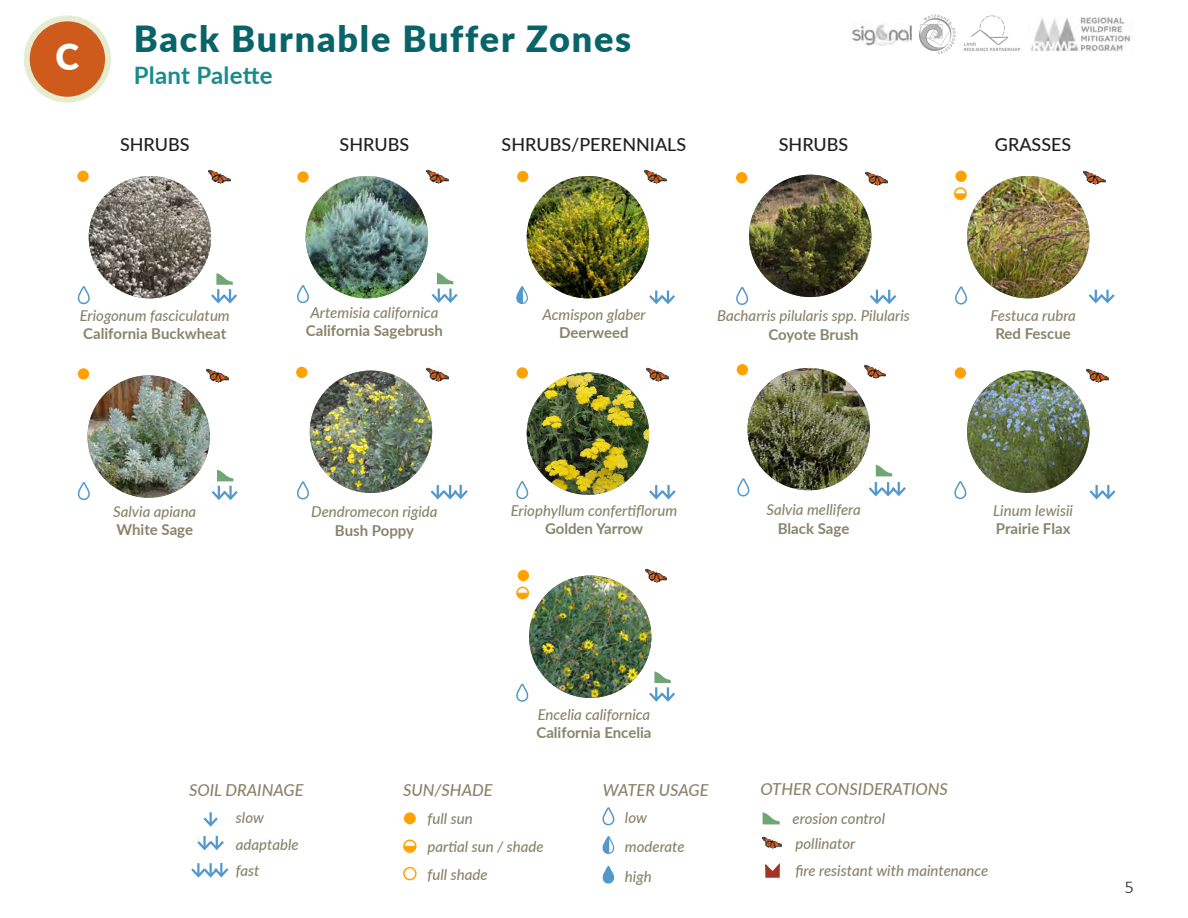
<style>
.page{position:relative;width:1188px;height:918px;background:#fff}
.page>*{position:absolute;margin:0;border:0;box-sizing:border-box;transform-origin:0 0}
.t1{font:900 36px "Lato";letter-spacing:.05em;color:#09646a}
.t2{font:900 36px "Lato";color:#fff}
.t3{font:700 24px "Lato";letter-spacing:.01em;color:#158d8c}
.t4{font:500 18px "Lato";color:#231f20}
.t5{font:300 18px "Calibri";color:#231f20}
.t6{font:italic 500 16.5px "Lato";color:#8a836b}
.t7{font:italic 500 15px "Lato";color:#8a836b}
.t8{font:700 15px "Lato";color:#8a836b}
</style>
<div class="page">
<svg style="left:24px;top:15px;width:87px;height:88px;background:#e6eacf"></svg>
<div style="left:30px;top:21px;width:75px;height:76px;background:#ce5b1c;border-radius:50%"></div>
<img style="left:919px;top:15px;width:36px;height:39px">
<img style="left:964px;top:15px;width:56px;height:36px">
<img style="left:1030px;top:18px;width:101px;height:33px">
<img style="left:851px;top:23px;width:61px;height:22px">
<img style="left:427px;top:367px;width:22px;height:14px">
<img style="left:208px;top:170px;width:22px;height:14px">
<img style="left:647px;top:367px;width:22px;height:14px">
<img style="left:1086px;top:368px;width:22px;height:14px">
<img style="left:310px;top:371px;width:122px;height:122px;border-radius:61px">
<svg style="left:1088px;top:290px;width:27px;height:14px"></svg>
<img style="left:426px;top:170px;width:22px;height:9px">
<svg style="left:429px;top:179px;width:19px;height:5px"></svg>
<img style="left:644px;top:170px;width:22px;height:14px">
<img style="left:1083px;top:171px;width:22px;height:14px">
<img style="left:207px;top:368px;width:22px;height:14px">
<img style="left:645px;top:568px;width:22px;height:14px">
<img style="left:866px;top:171px;width:22px;height:14px">
<svg style="left:763px;top:812px;width:17px;height:12px"></svg>
<div style="left:404px;top:812px;width:12px;height:12px;background:#ffa200;border-radius:50%"></div>
<div style="left:403px;top:867px;width:14px;height:13px;border:2px solid #ffa200;border-radius:50%"></div>
<div style="left:403px;top:840px;width:14px;height:13px;border:2px solid #ffa200;border-radius:50%"></div>
<svg style="left:404px;top:846px;width:11px;height:6px"></svg>
<svg style="left:763px;top:837px;width:18px;height:12px"></svg>
<svg style="left:203px;top:812px;width:15px;height:15px"></svg>
<svg style="left:191px;top:863px;width:38px;height:15px"></svg>
<svg style="left:197px;top:836px;width:27px;height:15px"></svg>
<svg style="left:602px;top:807px;width:13px;height:19px"></svg>
<svg style="left:603px;top:866px;width:11px;height:17px"></svg>
<svg style="left:602px;top:836px;width:13px;height:18px"></svg>
<svg style="left:77px;top:286px;width:13px;height:19px"></svg>
<svg style="left:516px;top:683px;width:13px;height:19px"></svg>
<svg style="left:955px;top:286px;width:13px;height:19px"></svg>
<svg style="left:765px;top:863px;width:15px;height:15px"></svg>
<div style="left:297px;top:171px;width:12px;height:12px;background:#ffa200;border-radius:50%"></div>
<svg style="left:870px;top:290px;width:27px;height:14px"></svg>
<div style="left:517px;top:367px;width:11px;height:12px;background:#ffa200;border-radius:50%"></div>
<div style="left:518px;top:570px;width:11px;height:11px;background:#ffa200;border-radius:50%"></div>
<div style="left:516px;top:587px;width:13px;height:12px;border:2px solid #ffa200;border-radius:50%"></div>
<svg style="left:517px;top:593px;width:11px;height:5px"></svg>
<div style="left:77px;top:171px;width:12px;height:11px;background:#ffa200;border-radius:50%"></div>
<svg style="left:211px;top:273px;width:26px;height:31px"></svg>
<svg style="left:77px;top:482px;width:13px;height:19px"></svg>
<div style="left:78px;top:368px;width:11px;height:12px;background:#ffa200;border-radius:50%"></div>
<svg style="left:297px;top:285px;width:12px;height:19px"></svg>
<svg style="left:297px;top:481px;width:12px;height:19px"></svg>
<div style="left:736px;top:172px;width:11px;height:11px;background:#ffa200;border-radius:50%"></div>
<svg style="left:516px;top:286px;width:12px;height:18px"></svg>
<svg style="left:649px;top:290px;width:26px;height:15px"></svg>
<svg style="left:516px;top:481px;width:13px;height:19px"></svg>
<img style="left:749px;top:175px;width:122px;height:122px;border-radius:61px">
<div style="left:955px;top:367px;width:11px;height:12px;background:#ffa200;border-radius:50%"></div>
<svg style="left:954px;top:481px;width:13px;height:19px"></svg>
<svg style="left:1089px;top:485px;width:27px;height:15px"></svg>
<img style="left:306px;top:176px;width:122px;height:122px;border-radius:61px">
<img style="left:87px;top:375px;width:123px;height:123px;border-radius:61px">
<img style="left:748px;top:368px;width:122px;height:122px;border-radius:61px">
<img style="left:89px;top:176px;width:122px;height:122px;border-radius:61px">
<img style="left:527px;top:176px;width:122px;height:122px;border-radius:61px">
<img style="left:527px;top:372px;width:122px;height:123px;border-radius:61px">
<img style="left:967px;top:176px;width:122px;height:122px;border-radius:61px">
<img style="left:967px;top:371px;width:122px;height:122px;border-radius:61px">
<svg style="left:211px;top:470px;width:27px;height:30px"></svg>
<svg style="left:737px;top:478px;width:13px;height:19px"></svg>
<div style="left:737px;top:364px;width:11px;height:11px;background:#ffa200;border-radius:50%"></div>
<svg style="left:868px;top:482px;width:38px;height:15px"></svg>
<svg style="left:876px;top:465px;width:16px;height:11px"></svg>
<img style="left:864px;top:365px;width:22px;height:14px">
<svg style="left:431px;top:273px;width:27px;height:30px"></svg>
<div style="left:296px;top:367px;width:11px;height:11px;background:#ffa200;border-radius:50%"></div>
<svg style="left:430px;top:485px;width:38px;height:15px"></svg>
<div style="left:955px;top:171px;width:12px;height:11px;background:#ffa200;border-radius:50%"></div>
<div style="left:954px;top:187px;width:13px;height:13px;border:2px solid #ffa200;border-radius:50%"></div>
<svg style="left:955px;top:193px;width:11px;height:6px"></svg>
<div style="left:517px;top:171px;width:11px;height:11px;background:#ffa200;border-radius:50%"></div>
<svg style="left:649px;top:485px;width:27px;height:15px"></svg>
<svg style="left:736px;top:287px;width:13px;height:18px"></svg>
<img style="left:529px;top:576px;width:122px;height:122px;border-radius:61px">
<svg style="left:649px;top:671px;width:26px;height:31px"></svg>
<p class="t2" style="left:56px;top:29px;width:25px">C</p>
<h1 class="t1" style="left:134px;top:11px;width:499px">Back Burnable Buffer Zones</h1>
<h2 class="t3" style="left:134px;top:58px;width:140px">Plant Palette</h2>
<p class="t4" style="left:120px;top:132px;width:71px">SHRUBS</p>
<p class="t4" style="left:340px;top:132px;width:71px">SHRUBS</p>
<p class="t4" style="left:502px;top:132px;width:186px">SHRUBS/PERENNIALS</p>
<p class="t4" style="left:995px;top:132px;width:78px">GRASSES</p>
<p class="t4" style="left:779px;top:132px;width:71px">SHRUBS</p>
<p class="t7" style="left:80px;top:304px;width:152px">Eriogonum fasciculatum</p>
<p class="t8" style="left:83px;top:323px;width:145px">California Buckwheat</p>
<p class="t7" style="left:113px;top:500px;width:85px">Salvia apiana</p>
<p class="t8" style="left:116px;top:519px;width:78px">White Sage</p>
<p class="t7" style="left:310px;top:302px;width:129px">Artemisia californica</p>
<p class="t8" style="left:306px;top:320px;width:139px">California Sagebrush</p>
<p class="t7" style="left:311px;top:501px;width:128px">Dendromecon rigida</p>
<p class="t8" style="left:335px;top:519px;width:81px">Bush Poppy</p>
<p class="t7" style="left:542px;top:304px;width:105px">Acmispon glaber</p>
<p class="t8" style="left:559px;top:322px;width:71px">Deerweed</p>
<p class="t7" style="left:717px;top:305px;width:194px">Bacharris pilularis spp. Pilularis</p>
<p class="t8" style="left:768px;top:323px;width:92px">Coyote Brush</p>
<p class="t7" style="left:511px;top:499px;width:168px">Eriophyllum confertiflorum</p>
<p class="t8" style="left:545px;top:518px;width:100px">Golden Yarrow</p>
<p class="t7" style="left:766px;top:499px;width:96px">Salvia mellifera</p>
<p class="t8" style="left:778px;top:517px;width:73px">Black Sage</p>
<p class="t7" style="left:991px;top:304px;width:87px">Festuca rubra</p>
<p class="t8" style="left:995px;top:323px;width:77px">Red Fescue</p>
<p class="t7" style="left:993px;top:500px;width:81px">Linum lewisii</p>
<p class="t8" style="left:996px;top:518px;width:76px">Prairie Flax</p>
<p class="t6" style="left:189px;top:778px;width:116px">SOIL DRAINAGE</p>
<p class="t6" style="left:403px;top:778px;width:91px">SUN/SHADE</p>
<p class="t7" style="left:538px;top:703px;width:114px">Encelia californica</p>
<p class="t8" style="left:536px;top:722px;width:117px">California Encelia</p>
<p class="t6" style="left:603px;top:778px;width:107px">WATER USAGE</p>
<p class="t7" style="left:236px;top:807px;width:30px">slow</p>
<p class="t7" style="left:236px;top:834px;width:64px">adaptable</p>
<p class="t7" style="left:236px;top:860px;width:25px">fast</p>
<p class="t7" style="left:428px;top:808px;width:47px">full sun</p>
<p class="t7" style="left:428px;top:836px;width:118px">partial sun / shade</p>
<p class="t7" style="left:428px;top:863px;width:61px">full shade</p>
<p class="t7" style="left:625px;top:807px;width:24px">low</p>
<p class="t7" style="left:625px;top:836px;width:61px">moderate</p>
<p class="t7" style="left:625px;top:866px;width:28px">high</p>
<p class="t6" style="left:761px;top:778px;width:189px">OTHER CONSIDERATIONS</p>
<p class="t7" style="left:793px;top:808px;width:94px">erosion control</p>
<p class="t7" style="left:796px;top:832px;width:61px">pollinator</p>
<p class="t7" style="left:796px;top:860px;width:194px">fire resistant with maintenance</p>
<p class="t5" style="left:1125px;top:875px;width:11px">5</p>
</div>
